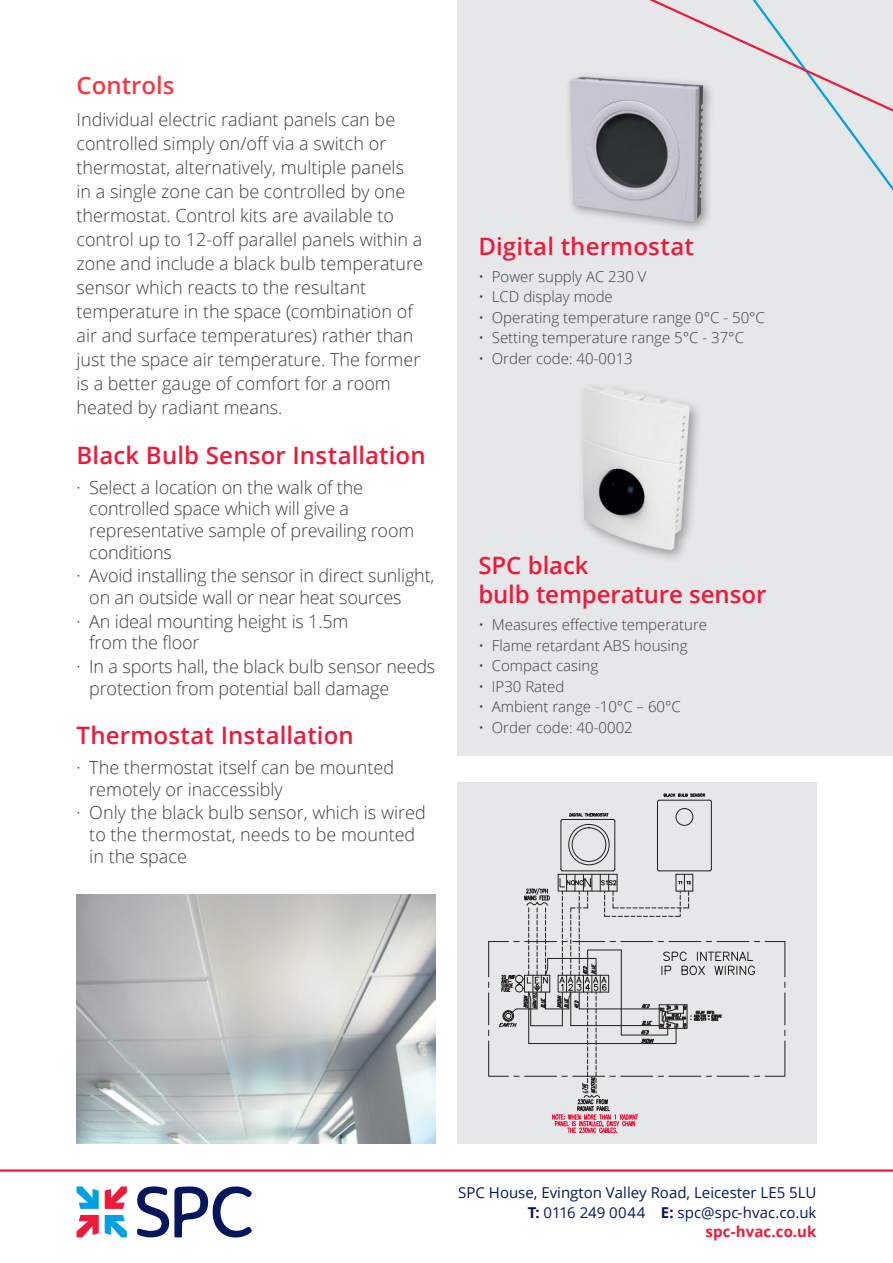
<style>
.page{position:relative;width:893px;height:1263px;background:#fff}
.page>*{position:absolute;margin:0;border:0;box-sizing:border-box;transform-origin:0 0}
.t1{font:600 24px/28.8px "Open Sans";letter-spacing:.005em;color:#ed1a3a}
.t2{font:600 24px "Open Sans";color:#ee3d46}
.t3{font:300 18px/24px "Open Sans";color:#3e3e3f}
.t4{font:300 15px "Open Sans";color:#3e3e3f}
.t5{font:15px/19.8px "Open Sans";color:#04175c;text-align:right}
.s1{font-weight:700}
.s2{font-weight:700;color:#ed1a3a}
</style>
<div class="page">
<div style="left:457px;top:0;width:436px;height:755px;background:#e6e7e9"></div>
<div style="left:457px;top:782px;width:359px;height:362px;background:#e6e7e9"></div>
<svg style="left:137px;top:1186px;width:115px;height:51px"></svg>
<svg style="left:77px;top:1186px;width:22px;height:23px"></svg>
<svg style="left:77px;top:1215px;width:22px;height:22px"></svg>
<svg style="left:105px;top:1186px;width:22px;height:23px"></svg>
<svg style="left:105px;top:1215px;width:22px;height:22px"></svg>
<hr style="left:0;top:1169px;width:893px;height:3px;background:#ed1a3a">
<svg style="left:649px;top:0;width:244px;height:191px"></svg>
<div style="left:564px;top:71px;width:151px;height:162px;background:#231f20;opacity:.4"></div>
<img style="left:570px;top:77px;width:133px;height:145px">
<img style="left:582px;top:386px;width:115px;height:171px">
<hr style="left:561px;top:821px;width:1px;height:48px;background:#231f20">
<hr style="left:563px;top:819px;width:50px;height:1px;background:#231f20">
<hr style="left:614px;top:821px;width:1px;height:48px;background:#231f20">
<hr style="left:657px;top:802px;width:1px;height:67px;background:#231f20">
<hr style="left:711px;top:802px;width:1px;height:67px;background:#231f20">
<div style="left:676px;top:808px;width:17px;height:18px;border:1px solid #231f20;border-radius:50%"></div>
<svg style="left:569px;top:813px;width:46px;height:8px"></svg>
<svg style="left:657px;top:794px;width:55px;height:8px"></svg>
<div style="left:569px;top:824px;width:40px;height:41px;border:1px solid #231f20;border-radius:50%"></div>
<div style="left:572px;top:827px;width:34px;height:35px;border:1px solid #231f20;border-radius:50%"></div>
<svg style="left:488px;top:869px;width:298px;height:264px"></svg>
<img style="left:77px;top:895px;width:359px;height:249px">
<h1 class="t2" style="left:77px;top:68px;width:99px">Controls</h1>
<p class="t3" style="left:77px;top:107px;width:348px">Individual electric radiant panels can be controlled simply on/off via a switch or thermostat, alternatively, multiple panels in a single zone can be controlled by one thermostat. Control kits are available to control up to 12-off parallel panels within a zone and include a black bulb temperature sensor which reacts to the resultant temperature in the space (combination of air and surface temperatures) rather than just the space air temperature. The former is a better gauge of comfort for a room heated by radiant means.</p>
<h1 class="t1" style="left:77px;top:440px;width:351px">Black Bulb Sensor Installation</h1>
<p class="t3" style="left:89px;top:476px;width:326px;line-height:21.6px;text-indent:-13px">· Select a location on the walk of the controlled space which will give a representative sample of prevailing room conditions</p>
<p class="t3" style="left:89px;top:564px;width:347px;line-height:21.6px;text-indent:-13px">· Avoid installing the sensor in direct sunlight, on an outside wall or near heat sources</p>
<p class="t3" style="left:89px;top:610px;width:261px;line-height:21.6px;text-indent:-13px">· An ideal mounting height is 1.5m from the floor</p>
<p class="t3" style="left:89px;top:655px;width:347px;line-height:21.6px;text-indent:-13px">· In a sports hall, the black bulb sensor needs protection from potential ball damage</p>
<h1 class="t1" style="left:77px;top:720px;width:279px">Thermostat Installation</h1>
<p class="t3" style="left:89px;top:756px;width:306px;line-height:21.6px;text-indent:-13px">· The thermostat itself can be mounted remotely or inaccessibly</p>
<p class="t3" style="left:89px;top:802px;width:338px;line-height:21.6px;text-indent:-13px">· Only the black bulb sensor, which is wired to the thermostat, needs to be mounted in the space</p>
<h1 class="t1" style="left:478px;top:231px;width:217px">Digital thermostat</h1>
<p class="t4" style="left:478px;top:266px;width:170px">• Power supply AC 230 V</p>
<p class="t4" style="left:478px;top:286px;width:136px">• LCD display mode</p>
<p class="t4" style="left:478px;top:307px;width:288px">• Operating temperature range 0°C - 50°C</p>
<p class="t4" style="left:478px;top:327px;width:267px">• Setting temperature range 5°C - 37°C</p>
<p class="t4" style="left:478px;top:348px;width:156px">• Order code: 40-0013</p>
<h1 class="t1" style="left:478px;top:551px;width:289px">SPC black<br>bulb temperature sensor</h1>
<p class="t4" style="left:478px;top:614px;width:230px">• Measures effective temperature</p>
<p class="t4" style="left:478px;top:635px;width:211px">• Flame retardant ABS housing</p>
<p class="t4" style="left:478px;top:655px;width:121px">• Compact casing</p>
<p class="t4" style="left:478px;top:676px;width:88px">• IP30 Rated</p>
<p class="t4" style="left:478px;top:696px;width:204px">• Ambient range -10°C – 60°C</p>
<p class="t4" style="left:478px;top:717px;width:156px">• Order code: 40-0002</p>
<p class="t5" style="left:458px;top:1182px;width:360px">SPC House, Evington Valley Road, Leicester LE5 5LU<br><span class="s1">T:</span> 0116 249 0044 <span class="s1">E:</span> spc@spc-hvac.co.uk <span class="s2">spc-hvac.co.uk</span></p>
</div>
